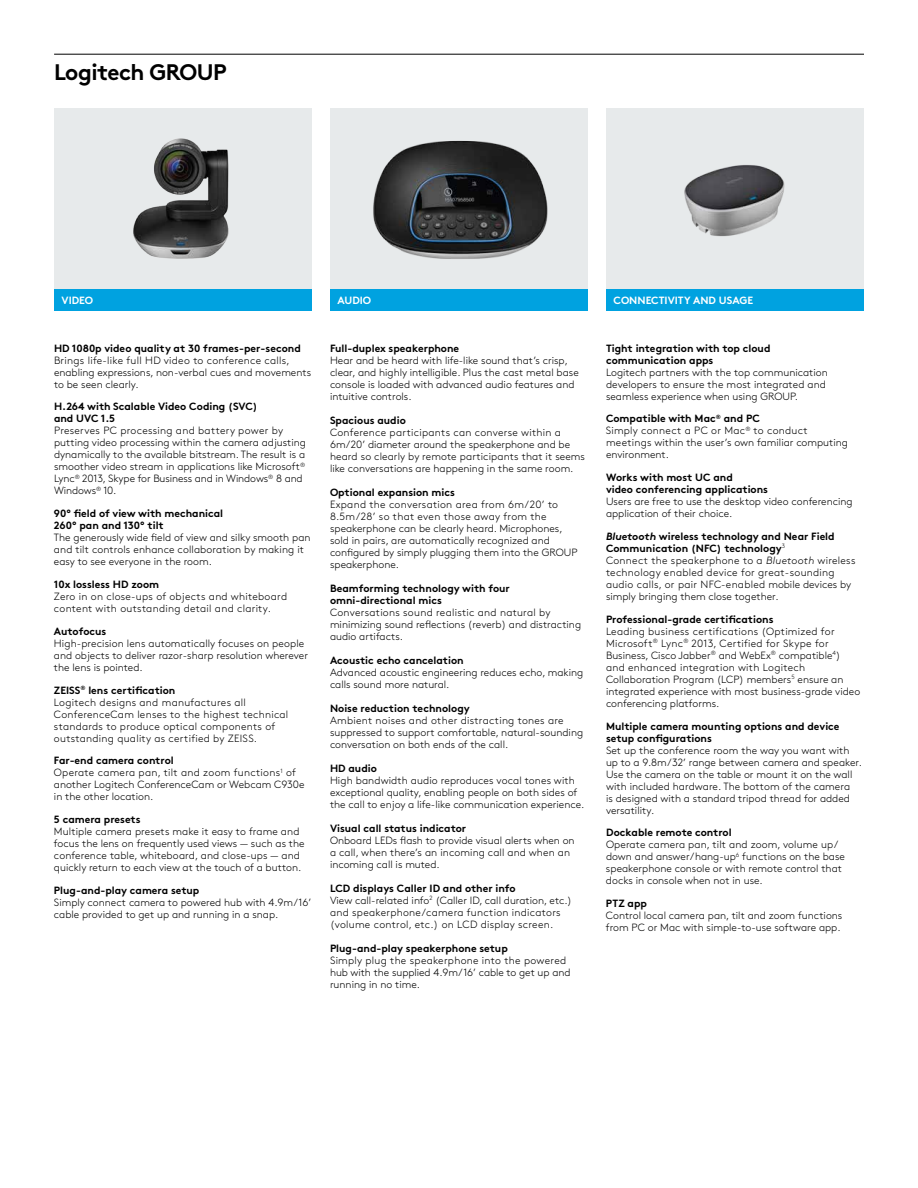
<style>
.page{position:relative;width:918px;height:1188px;background:#fff}
.page>*{position:absolute;margin:0;border:0;box-sizing:border-box;transform-origin:0 0}
.t1{font:700 22.5px "Brown Pro";letter-spacing:-.025em;color:#000}
.t2{font:300 10.5px/12px "Brown Pro";color:#000}
.t3{font:300 10.5px/12px "Brown Pro";letter-spacing:.025em;color:#000}
.t4{font:700 10.5px/12px "Brown Pro";color:#000}
.t5{font:700 10.5px "Brown Pro";color:#fff}
.s1{font-weight:700}
.s2{font-family:"Brown Std";font-weight:700;font-style:italic}
.s3{font-style:italic}
</style>
<div class="page">
<hr style="left:54px;top:54px;width:810px;height:1px;background:#000">
<div style="left:54px;top:108px;width:258px;height:186px;background:#e7eaeb"></div>
<div style="left:606px;top:108px;width:258px;height:186px;background:#e7eaeb"></div>
<div style="left:330px;top:108px;width:258px;height:186px;background:#e7eaeb"></div>
<div style="left:54px;top:289px;width:258px;height:22px;background:#00a2e0"></div>
<div style="left:330px;top:289px;width:258px;height:22px;background:#00a2e0"></div>
<div style="left:606px;top:289px;width:258px;height:22px;background:#00a2e0"></div>
<img style="left:373px;top:140px;width:175px;height:119px">
<img style="left:133px;top:138px;width:96px;height:121px">
<img style="left:684px;top:165px;width:101px;height:72px">
<h1 class="t1" style="left:54px;top:54px;width:174px">Logitech GROUP</h1>
<p class="t5" style="left:62px;top:292px;width:33px">VIDEO</p>
<p class="t5" style="left:338px;top:292px;width:35px">AUDIO</p>
<p class="t5" style="left:614px;top:292px;width:141px">CONNECTIVITY AND USAGE</p>
<p class="t4" style="left:54px;top:341px;width:248px">HD 1080p video quality at 30 frames-per-second</p>
<p class="t2" style="left:54px;top:353px;width:259px">Brings life-like full HD video to conference calls, enabling expressions, non-verbal cues and movements to be seen clearly.</p>
<p class="t4" style="left:54px;top:400px;width:205px">H.264 with Scalable Video Coding (SVC) and UVC 1.5</p>
<p class="t2" style="left:54px;top:424px;width:254px">Preserves PC processing and battery power by putting video processing within the camera adjusting dynamically to the available bitstream. The result is a smoother video stream in applications like Microsoft<sup>® </sup>Lync<sup>®</sup> 2013, Skype for Business and in Windows<sup>®</sup> 8 and Windows<sup>®</sup> 10.</p>
<p class="t4" style="left:54px;top:506px;width:171px">90° field of view with mechanical<br>260° pan and 130° tilt</p>
<p class="t2" style="left:54px;top:531px;width:258px">The generously wide field of view and silky smooth pan and tilt controls enhance collaboration by making it easy to see everyone in the room.</p>
<p class="t4" style="left:54px;top:577px;width:107px">10x lossless HD zoom</p>
<p class="t3" style="left:54px;top:590px;width:235px">Zero in on close-ups of objects and whiteboard content with outstanding detail and clarity.</p>
<p class="t4" style="left:54px;top:624px;width:54px">Autofocus</p>
<p class="t2" style="left:54px;top:636px;width:256px">High-precision lens automatically focuses on people and objects to deliver razor-sharp resolution wherever the lens is pointed.</p>
<p class="t3" style="left:54px;top:683px;width:236px"><span class="s1">ZEISS</span><sup>®</sup> <span class="s1">lens certification<br></span>Logitech designs and manufactures all ConferenceCam lenses to the highest technical standards to produce optical components of outstanding quality as certified by ZEISS.</p>
<p class="t2" style="left:54px;top:754px;width:252px"><span class="s1">Far-end camera control<br></span>Operate camera pan, tilt and zoom functions<sup>1</sup> of another Logitech ConferenceCam or Webcam C930e in the other location.</p>
<p class="t4" style="left:54px;top:812px;width:88px">5 camera presets</p>
<p class="t2" style="left:54px;top:825px;width:252px">Multiple camera presets make it easy to frame and focus the lens on frequently used views — such as the conference table, whiteboard, and close-ups — and quickly return to each view at the touch of a button.</p>
<p class="t4" style="left:54px;top:883px;width:147px">Plug-and-play camera setup</p>
<p class="t2" style="left:54px;top:896px;width:259px">Simply connect camera to powered hub with 4.9m/16’ cable provided to get up and running in a snap.</p>
<p class="t4" style="left:606px;top:341px;width:166px">Tight integration with top cloud communication apps</p>
<p class="t2" style="left:606px;top:365px;width:223px">Logitech partners with the top communication developers to ensure the most integrated and seamless experience when using GROUP.</p>
<p class="t2" style="left:606px;top:412px;width:243px"><span class="s1">Compatible with Mac</span><sup>®</sup> <span class="s1">and PC<br></span>Simply connect a PC or Mac<sup>®</sup> to conduct meetings within the user’s own familiar computing environment.</p>
<p class="t4" style="left:606px;top:470px;width:164px">Works with most UC and<br>video conferencing applications</p>
<p class="t2" style="left:606px;top:495px;width:248px">Users are free to use the desktop video conferencing application of their choice.</p>
<p class="t3" style="left:606px;top:530px;width:251px"><span class="s2">Bluetooth</span> <span class="s1">wireless technology and Near Field Communication (NFC) technology</span><sup>3<br></sup>Connect the speakerphone to a <span class="s3">Bluetooth</span> wireless technology enabled device for great-sounding audio calls, or pair NFC-enabled mobile devices by simply bringing them close together.</p>
<p class="t4" style="left:606px;top:612px;width:169px">Professional-grade certifications</p>
<p class="t2" style="left:606px;top:624px;width:256px">Leading business certifications (Optimized for Microsoft<sup>®</sup> Lync<sup>®</sup> 2013, Certified for Skype for Business, Cisco Jabber<sup>®</sup> and WebEx<sup>®</sup> compatible<sup>4</sup>) and enhanced integration with Logitech Collaboration Program (LCP) members<sup>5</sup> ensure an integrated experience with most business-grade video conferencing platforms.</p>
<p class="t4" style="left:606px;top:719px;width:235px">Multiple camera mounting options and device setup configurations</p>
<p class="t2" style="left:606px;top:743px;width:257px">Set up the conference room the way you want with up to a 9.8m/32’ range between camera and speaker.<br>Use the camera on the table or mount it on the wall with included hardware. The bottom of the camera<br>is designed with a standard tripod thread for added versatility.</p>
<p class="t4" style="left:606px;top:826px;width:127px">Dockable remote control</p>
<p class="t2" style="left:606px;top:838px;width:240px">Operate camera pan, tilt and zoom, volume up/ down and answer/hang-up<sup>6</sup> functions on the base speakerphone console or with remote control that docks in console when not in use.</p>
<p class="t4" style="left:606px;top:896px;width:43px">PTZ app</p>
<p class="t2" style="left:606px;top:909px;width:238px">Control local camera pan, tilt and zoom functions from PC or Mac with simple-to-use software app.</p>
<p class="t4" style="left:330px;top:341px;width:131px">Full-duplex speakerphone</p>
<p class="t2" style="left:330px;top:353px;width:250px">Hear and be heard with life-like sound that’s crisp, clear, and highly intelligible. Plus the cast metal base console is loaded with advanced audio features and intuitive controls.</p>
<p class="t4" style="left:330px;top:413px;width:77px">Spacious audio</p>
<p class="t2" style="left:330px;top:425px;width:256px">Conference participants can converse within a 6m/20’ diameter around the speakerphone and be heard so clearly by remote participants that it seems like conversations are happening in the same room.</p>
<p class="t4" style="left:330px;top:485px;width:127px">Optional expansion mics</p>
<p class="t2" style="left:330px;top:497px;width:249px">Expand the conversation area from 6m/20’ to 8.5m/28’ so that even those away from the speakerphone can be clearly heard. Microphones, sold in pairs, are automatically recognized and configured by simply plugging them into the GROUP speakerphone.</p>
<p class="t4" style="left:330px;top:581px;width:181px">Beamforming technology with four omni-directional mics</p>
<p class="t2" style="left:330px;top:605px;width:253px">Conversations sound realistic and natural by minimizing sound reflections (reverb) and distracting audio artifacts.</p>
<p class="t4" style="left:330px;top:653px;width:135px">Acoustic echo cancelation</p>
<p class="t2" style="left:330px;top:665px;width:255px">Advanced acoustic engineering reduces echo, making calls sound more natural.</p>
<p class="t4" style="left:330px;top:701px;width:141px">Noise reduction technology</p>
<p class="t2" style="left:330px;top:713px;width:255px">Ambient noises and other distracting tones are suppressed to support comfortable, natural-sounding conversation on both ends of the call.</p>
<p class="t4" style="left:330px;top:761px;width:48px">HD audio</p>
<p class="t2" style="left:330px;top:773px;width:256px">High bandwidth audio reproduces vocal tones with exceptional quality, enabling people on both sides of the call to enjoy a life-like communication experience.</p>
<p class="t4" style="left:330px;top:821px;width:138px">Visual call status indicator</p>
<p class="t2" style="left:330px;top:833px;width:246px">Onboard LEDs flash to provide visual alerts when on a call, when there’s an incoming call and when an incoming call is muted.</p>
<p class="t3" style="left:330px;top:881px;width:244px"><span class="s1">LCD displays Caller ID and other info<br></span>View call-related info<sup>2</sup> (Caller ID, call duration, etc.) and speakerphone/camera function indicators (volume control, etc.) on LCD display screen.</p>
<p class="t4" style="left:330px;top:941px;width:179px">Plug-and-play speakerphone setup</p>
<p class="t2" style="left:330px;top:953px;width:242px">Simply plug the speakerphone into the powered hub with the supplied 4.9m/16’ cable to get up and running in no time.</p>
</div>
